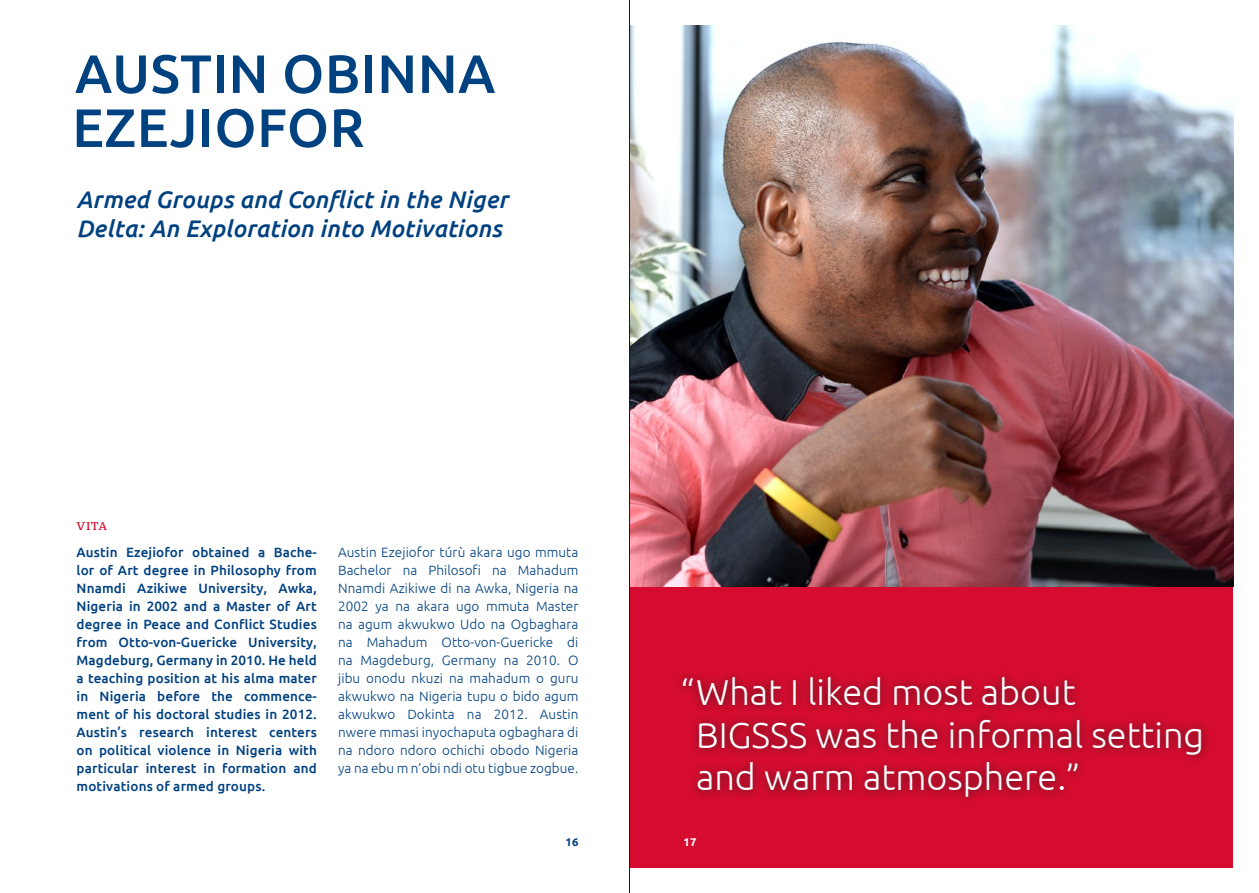
<style>
.page{position:relative;width:1259px;height:893px;background:#fff}
.page>*{position:absolute;margin:0;border:0;box-sizing:border-box;transform-origin:0 0}
.t1{font:500 54px/54px "Ubuntu";letter-spacing:.01em;color:#004180}
.t2{font:300 36px/42.8px "Ubuntu";color:#fff}
.t3{font:italic 500 24px/28.8px "Ubuntu";letter-spacing:.01em;color:#004180}
.t4{font:500 13.5px/18px "Ubuntu";letter-spacing:.01em;color:#004180;text-align:justify}
.t5{font:300 13.5px/18px "Ubuntu";letter-spacing:.005em;color:#004180;text-align:justify}
.t6{font:600 11.25px "St Marie";color:#d50c2f}
.t7{font:700 11.25px "Ubuntu";color:#004180}
.t8{font:700 11.25px "Ubuntu";color:#fff}
</style>
<div class="page">
<img style="left:630px;top:26px;width:603px;height:561px">
<div style="left:629px;top:587px;width:604px;height:280px;background:#d50c2f"></div>
<div style="left:674px;top:668px;width:537px;height:137px;background:#1a1a18;opacity:.75"></div>
<hr style="left:629px;top:0;width:1px;height:893px;background:#1a1a18">
<h1 class="t1" style="left:72px;top:45px;width:424px">AUSTIN OBINNA<br>EZEJIOFOR</h1>
<h3 class="t3" style="left:77px;top:184px;width:433px">Armed Groups and Conflict in the Niger<br>Delta: An Exploration into Motivations</h3>
<p class="t6" style="left:77px;top:519px;width:32px">VITA</p>
<p class="t4" style="left:77px;top:543px;width:242px">Austin Ezejiofor obtained a Bache&shy;lor of Art degree in Philosophy from Nnamdi Azikiwe University, Awka, Nigeria in 2002 and a Master of Art degree in Peace and Conflict Studies from Otto-von-Guericke University, Magdeburg, Germany in 2010. He held a teaching position at his alma mater in Nigeria before the commence&shy;ment of his doctoral studies in 2012.<br>Austin’s research interest centers on political violence in Nigeria with particular interest in formation and motivations of armed groups.</p>
<p class="t5" style="left:338px;top:543px;width:242px">Austin Ezejiofor túrù akara ugo mmuta Bachelor na Philosofi na Mahadum Nnamdi Azikiwe di na Awka, Nigeria na 2002 ya na akara ugo mmuta Master na agum akwukwo Udo na Ogbaghara na Mahadum Otto-von-Guericke di na Magdeburg, Germany na 2010. O jibu onodu nkuzi na mahadum o guru akwukwo na Nigeria tupu o bido agum akwukwo Dokinta na 2012. Austin nwere mmasi inyochaputa ogbaghara di na ndoro ndoro ochichi obodo Nigeria ya na ebu m n’obi ndi otu tigbue zogbue.</p>
<h2 class="t2" style="left:696px;top:670px;width:509px;text-indent:-16px">“ What I liked most about<br>BIGSSS was the informal setting and warm atmosphere.”</h2>
<p class="t7" style="left:565px;top:835px;width:15px">16</p>
<p class="t8" style="left:683px;top:835px;width:15px">17</p>
</div>
